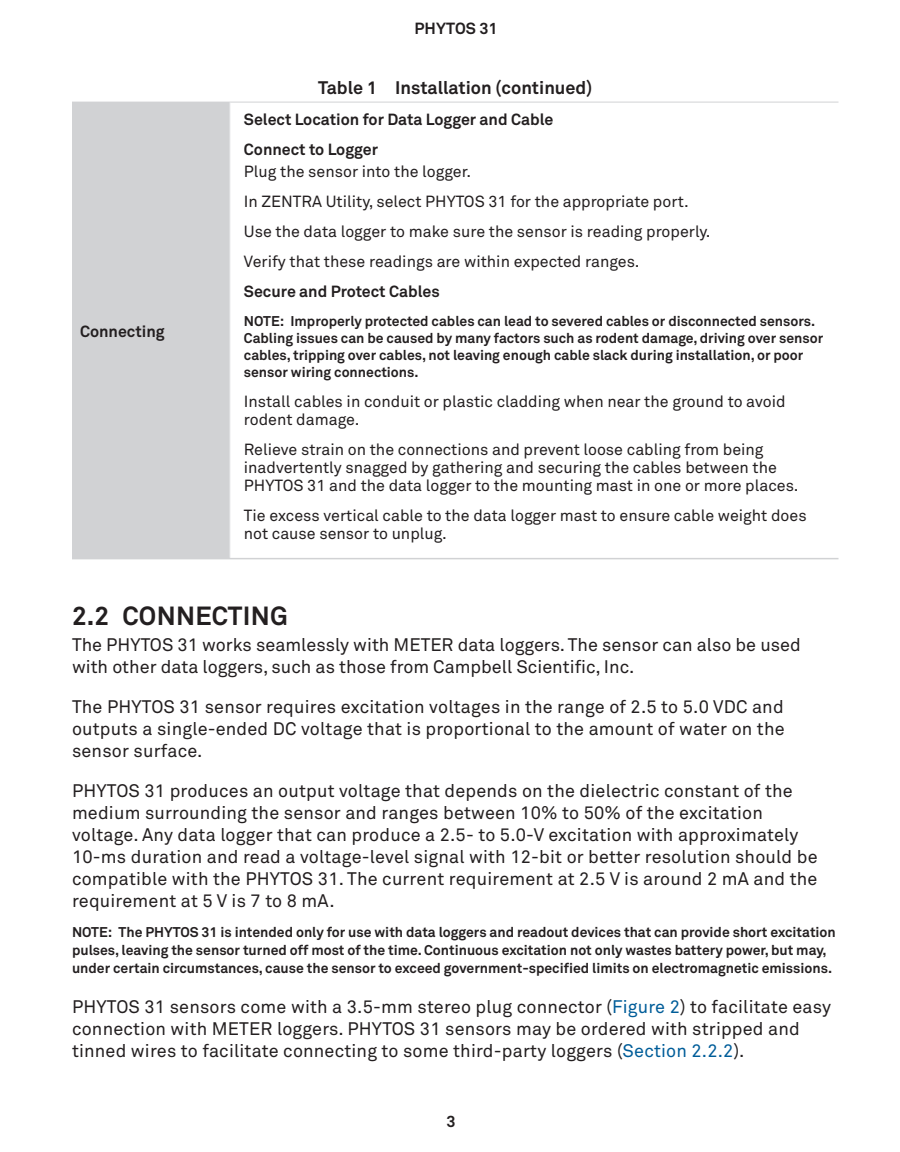
<style>
.page{position:relative;width:900px;height:1152px;background:#fff}
.page>*{position:absolute;margin:0;border:0;box-sizing:border-box;transform-origin:0 0}
.t1{font:700 26px "Akkurat Pro";letter-spacing:.01em;color:#231f20}
.BodyTxt{font:18px/22px "Akkurat Pro";letter-spacing:.01em;color:#231f20}
.BodyTxtFirst{font:18px/22px "Akkurat Pro";color:#231f20}
.TableTitleContinued{font:700 18px "Akkurat Pro";color:#231f20}
.TableTxtLeft{font:16px/18px "Akkurat Pro";color:#231f20}
.TableTxtLeft-2{font:700 16px "Akkurat Pro";color:#231f20}
.TableTxtLeftFirst{font:16px "Akkurat Pro";color:#231f20}
.TableHeadLeft{font:700 16px "Akkurat Pro";color:#231f20}
.NoteTxt{font:700 14px/18px "Akkurat Pro";color:#231f20}
.TableTxtNote{font:700 14px/17px "Akkurat Pro";color:#231f20}
.s1{color:#005d99}
</style>
<div class="page">
<div style="left:72px;top:102px;width:158px;height:457px;background:#d1d2d4"></div>
<hr style="left:230px;top:102px;width:608px;height:1px;background:#d1d2d4">
<hr style="left:230px;top:102px;width:1px;height:456px;background:#e6e7e9">
<hr style="left:230px;top:558px;width:608px;height:1px;background:#d1d2d4">
<p class="TableTxtLeft-2" style="left:414px;top:18px;width:85px">PHYTOS 31</p>
<p class="TableHeadLeft" style="left:80px;top:321px;width:86px">Connecting</p>
<p class="TableTitleContinued" style="left:318px;top:77px;width:276px">Table 1 Installation (continued)</p>
<p class="TableTxtLeft-2" style="left:244px;top:109px;width:311px">Select Location for Data Logger and Cable</p>
<p class="TableTxtLeft-2" style="left:244px;top:139px;width:136px">Connect to Logger</p>
<p class="TableTxtLeftFirst" style="left:244px;top:162px;width:229px">Plug the sensor into the logger.</p>
<p class="TableTxtLeft" style="left:244px;top:192px;width:446px">In ZENTRA Utility, select PHYTOS 31 for the appropriate port.</p>
<p class="TableTxtLeft" style="left:244px;top:222px;width:468px">Use the data logger to make sure the sensor is reading properly.</p>
<p class="TableTxtLeft" style="left:244px;top:252px;width:397px">Verify that these readings are within expected ranges.</p>
<p class="TableTxtLeft-2" style="left:244px;top:281px;width:197px">Secure and Protect Cables</p>
<p class="TableTxtNote" style="left:244px;top:312px;width:581px">NOTE: Improperly protected cables can lead to severed cables or disconnected sensors.<br>Cabling issues can be caused by many factors such as rodent damage, driving over sensor cables, tripping over cables, not leaving enough cable slack during installation, or poor sensor wiring connections.</p>
<p class="TableTxtLeft" style="left:244px;top:392px;width:543px">Install cables in conduit or plastic cladding when near the ground to avoid rodent damage.</p>
<p class="TableTxtLeft" style="left:244px;top:440px;width:556px">Relieve strain on the connections and prevent loose cabling from being inadvertently snagged by gathering and securing the cables between the<br>PHYTOS 31 and the data logger to the mounting mast in one or more places.</p>
<p class="TableTxtLeft" style="left:244px;top:506px;width:564px">Tie excess vertical cable to the data logger mast to ensure cable weight does not cause sensor to unplug.</p>
<p class="t1" style="left:72px;top:600px;width:217px">2.2 CONNECTING</p>
<p class="BodyTxtFirst" style="left:72px;top:634px;width:730px">The PHYTOS 31 works seamlessly with METER data loggers. The sensor can also be used with other data loggers, such as those from Campbell Scientific, Inc.</p>
<p class="BodyTxt" style="left:72px;top:696px;width:714px;text-align:justify">The PHYTOS 31 sensor requires excitation voltages in the range of 2.5 to 5.0 VDC and outputs a single-ended DC voltage that is proportional to the amount of water on the sensor surface.</p>
<p class="BodyTxt" style="left:72px;top:780px;width:747px">PHYTOS 31 produces an output voltage that depends on the dielectric constant of the medium surrounding the sensor and ranges between 10% to 50% of the excitation voltage. Any data logger that can produce a 2.5- to 5.0-V excitation with approximately 10-ms duration and read a voltage-level signal with 12-bit or better resolution should be compatible with the PHYTOS 31. The current requirement at 2.5 V is around 2 mA and the requirement at 5 V is 7 to 8 mA.</p>
<p class="NoteTxt" style="left:72px;top:923px;width:765px">NOTE: The PHYTOS 31 is intended only for use with data loggers and readout devices that can provide short excitation pulses, leaving the sensor turned off most of the time. Continuous excitation not only wastes battery power, but may, under certain circumstances, cause the sensor to exceed government-specified limits on electromagnetic emissions.</p>
<p class="BodyTxt" style="left:72px;top:996px;width:761px">PHYTOS 31 sensors come with a 3.5-mm stereo plug connector (<span class="s1">Figure 2</span>) to facilitate easy connection with METER loggers. PHYTOS 31 sensors may be ordered with stripped and tinned wires to facilitate connecting to some third-party loggers (<span class="s1">Section 2.2.2</span>).</p>
<p class="TableTxtLeft-2" style="left:446px;top:1111px;width:11px">3</p>
</div>
